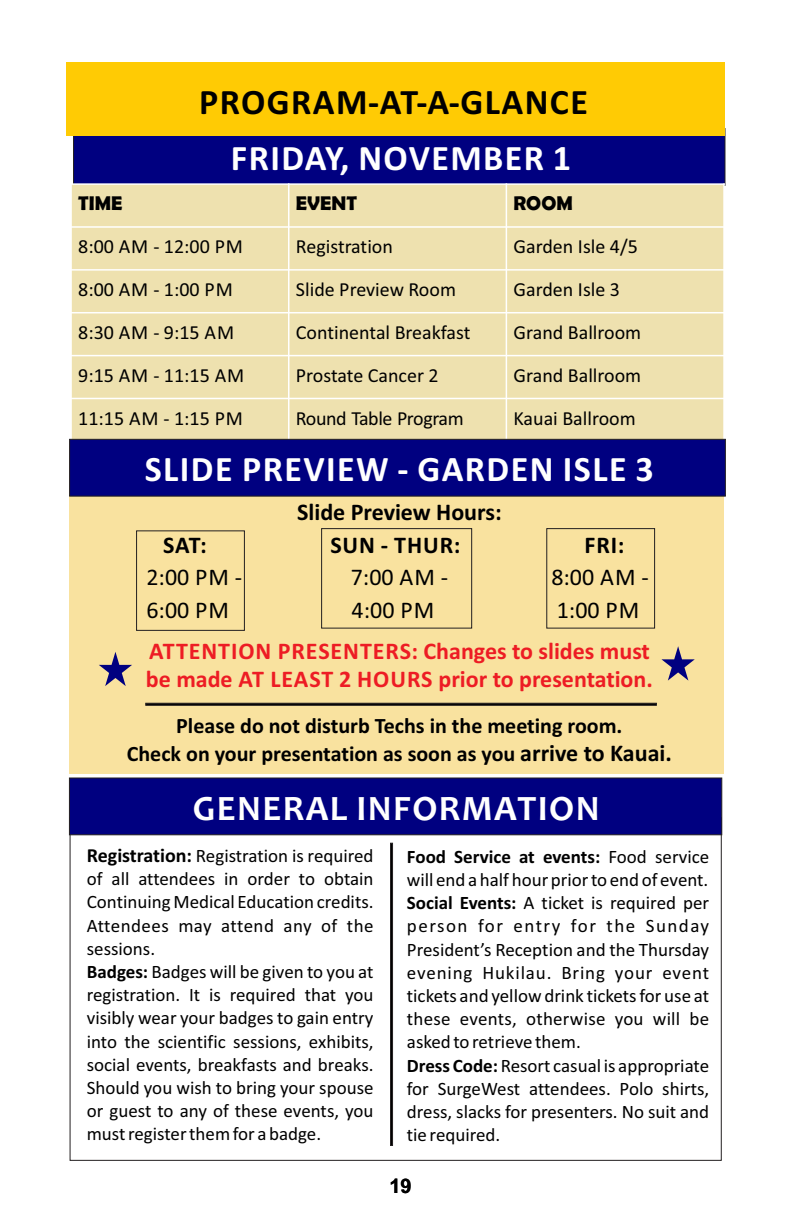
<style>
.page{position:relative;width:785px;height:1224px;background:#fff}
.page>*{position:absolute;margin:0;border:0;box-sizing:border-box;transform-origin:0 0}
.t1{font:700 36px "Calibri";letter-spacing:.04em;color:#fff}
.t2{font:700 36px "Calibri";letter-spacing:.04em;color:#000}
.t3{font:700 36px "Candara";letter-spacing:.04em;color:#fff}
.t4{font:700 24px/27.4px "Calibri";color:#ed1c24}
.t5{font:24px "Calibri";letter-spacing:.02em;color:#000}
.t6{font:700 24px "Calibri";color:#000}
.t7{font:700 22px/28.8px "Calibri";color:#000;text-align:center}
.t8{font:20px "Calibri";color:#000}
.t9{font:20px "Calibri";letter-spacing:-.02em;color:#000}
.t10{font:700 20px "Berlin Sans FB Demi";color:#000}
.t11{font:700 20px "Arial";color:#000}
.t12{font:19px/23.2px "Calibri";color:#000}
.s1{font-size:24px}
.s2{font-weight:700;font-size:20px}
.s3{font-weight:700}
</style>
<div class="page">
<div style="left:73px;top:128px;width:652px;height:58px;background:#000080;border:1px solid #231f20"></div>
<div style="left:71px;top:184px;width:653px;height:257px;background:#eee1af"></div>
<hr style="left:70px;top:183px;width:2px;height:259px;background:#fff">
<hr style="left:288px;top:183px;width:1px;height:259px;background:#fff">
<hr style="left:506px;top:183px;width:1px;height:259px;background:#fff">
<hr style="left:723px;top:183px;width:2px;height:259px;background:#fff">
<hr style="left:70px;top:398px;width:655px;height:1px;background:#fff">
<hr style="left:70px;top:355px;width:655px;height:1px;background:#fff">
<hr style="left:70px;top:312px;width:655px;height:1px;background:#fff">
<hr style="left:70px;top:269px;width:655px;height:2px;background:#fff">
<hr style="left:70px;top:226px;width:655px;height:2px;background:#fff">
<hr style="left:70px;top:183px;width:655px;height:2px;background:#fff">
<div style="left:69px;top:442px;width:655px;height:332px;background:#f9e29f"></div>
<div style="left:66px;top:62px;width:659px;height:74px;background:#ffcb04"></div>
<div style="left:69px;top:439px;width:656px;height:57px;background:#000080;border:1px solid #231f20"></div>
<div style="left:69px;top:778px;width:653px;height:57px;background:#000080;border:1px solid #231f20"></div>
<div style="left:390px;top:843px;width:3px;height:303px;background:#000;border:1px solid #231f20"></div>
<div style="left:145px;top:703px;width:512px;height:3px;background:#000;border:1px solid #231f20"></div>
<svg style="left:99px;top:652px;width:33px;height:34px"></svg>
<svg style="left:661px;top:646px;width:34px;height:35px"></svg>
<div style="left:136px;top:530px;width:109px;height:101px;border:1px solid #231f20"></div>
<div style="left:546px;top:528px;width:109px;height:101px;border:1px solid #231f20"></div>
<div style="left:321px;top:528px;width:151px;height:101px;border:1px solid #231f20"></div>
<h1 class="t2" style="left:199px;top:87px;width:390px">PROGRAM-AT-A-GLANCE</h1>
<h1 class="t1" style="left:231px;top:143px;width:342px">FRIDAY, NOVEMBER 1</h1>
<p class="t10" style="left:78px;top:191px;width:46px">TIME</p>
<p class="t10" style="left:296px;top:191px;width:63px">EVENT</p>
<p class="t10" style="left:513px;top:191px;width:61px">ROOM</p>
<p class="t8" style="left:78px;top:238px;width:166px">8:00 AM - 12:00 PM</p>
<p class="t8" style="left:296px;top:238px;width:99px">Registration</p>
<p class="t8" style="left:513px;top:238px;width:126px">Garden Isle 4/5</p>
<p class="t8" style="left:78px;top:281px;width:156px">8:00 AM - 1:00 PM</p>
<p class="t8" style="left:296px;top:281px;width:162px">Slide Preview Room</p>
<p class="t8" style="left:513px;top:281px;width:108px">Garden Isle 3</p>
<p class="t8" style="left:78px;top:324px;width:157px">8:30 AM - 9:15 AM</p>
<p class="t8" style="left:296px;top:324px;width:176px">Continental Breakfast</p>
<p class="t8" style="left:513px;top:324px;width:129px">Grand Ballroom</p>
<p class="t8" style="left:78px;top:367px;width:167px">9:15 AM - 11:15 AM</p>
<p class="t8" style="left:296px;top:367px;width:144px">Prostate Cancer 2</p>
<p class="t8" style="left:513px;top:367px;width:129px">Grand Ballroom</p>
<p class="t8" style="left:78px;top:410px;width:166px">11:15 AM - 1:15 PM</p>
<p class="t9" style="left:296px;top:410px;width:169px">Round Table Program</p>
<p class="t8" style="left:513px;top:410px;width:124px">Kauai Ballroom</p>
<h1 class="t1" style="left:145px;top:454px;width:510px">SLIDE PREVIEW - GARDEN ISLE 3</h1>
<p class="t6" style="left:297px;top:502px;width:206px">Slide Preview Hours:</p>
<p class="t6" style="left:163px;top:535px;width:45px">SAT:</p>
<p class="t6" style="left:330px;top:535px;width:131px">SUN - THUR:</p>
<p class="t6" style="left:584px;top:535px;width:41px">FRI:</p>
<p class="t5" style="left:146px;top:567px;width:97px">2:00 PM -</p>
<p class="t5" style="left:351px;top:567px;width:99px">7:00 AM -</p>
<p class="t5" style="left:551px;top:567px;width:99px">8:00 AM -</p>
<p class="t5" style="left:146px;top:600px;width:84px">6:00 PM</p>
<p class="t5" style="left:352px;top:600px;width:84px">4:00 PM</p>
<p class="t5" style="left:557px;top:600px;width:84px">1:00 PM</p>
<p class="t4" style="left:146px;top:640px;width:508px">ATTENTION PRESENTERS: Changes to slides must be made AT LEAST 2 HOURS prior to presentation.</p>
<p class="t7" style="left:127px;top:713px;width:546px">Please do not disturb Techs in the meeting room.<br>Check on your presentation as soon as you <span class="s1">arrive to Kauai.</span></p>
<h1 class="t3" style="left:193px;top:794px;width:408px">GENERAL INFORMATION</h1>
<p class="t12" style="left:87px;top:845px;width:288px"><span class="s2">Registration:</span> Registration is required of all attendees in order to obtain Continuing Medical Education credits.<br>Attendees may attend any of the sessions.<br><span class="s3">Badges:</span> Badges will be given to you at registration. It is required that you visibly wear your badges to gain entry into the scientific sessions, exhibits, social events, breakfasts and breaks.<br>Should you wish to bring your spouse or guest to any of these events, you must register them for a badge.</p>
<p class="t12" style="left:407px;top:847px;width:304px"><span class="s3">Food Service at events:</span> Food service will end a half hour prior to end of event.<br><span class="s3">Social Events:</span> A ticket is required per person for entry for the Sunday President’s Reception and the Thursday evening Hukilau. Bring your event tickets and yellow drink tickets for use at these events, otherwise you will be asked to retrieve them.<br><span class="s3">Dress Code:</span> Resort casual is appropriate for SurgeWest attendees. Polo shirts, dress, slacks for presenters. No suit and tie required.</p>
<p class="t11" style="left:389px;top:1179px;width:24px">19</p>
</div>
